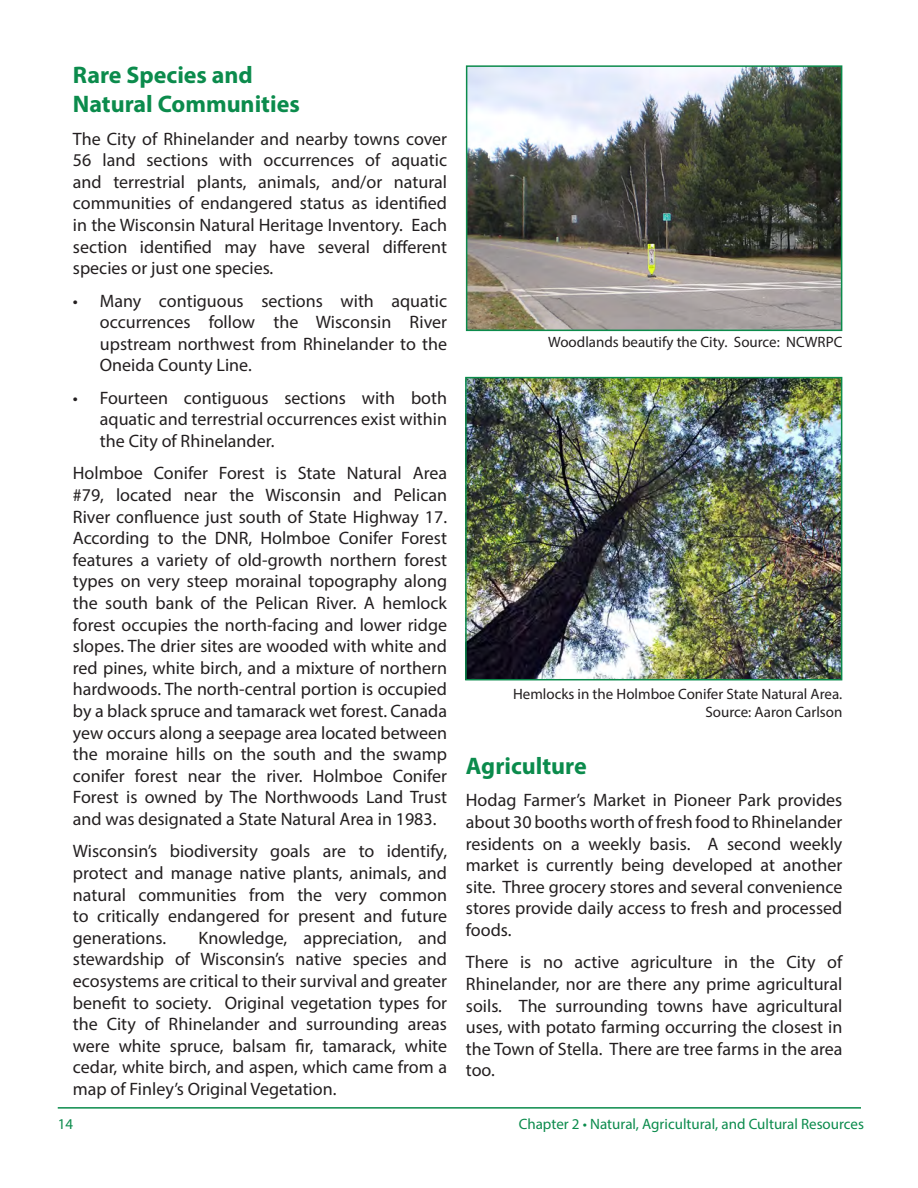
<style>
.page{position:relative;width:918px;height:1188px;background:#fff}
.page>*{position:absolute;margin:0;border:0;box-sizing:border-box;transform-origin:0 0}
.Section_Header{font:700 24px "Myriad Pro";color:#0b8b4c}
.Body{font:700 24px "Myriad Pro";color:#0b8b4c}
.Body-2{font:18px/21.6px "Myriad Pro";color:#231f20;text-align:justify}
.t1{font:15px/18px "Myriad Pro";color:#231f20;text-align:right}
.t2{font:15px "Myriad Pro";color:#0b8b4c}
</style>
<div class="page">
<hr style="left:58px;top:1107px;width:803px;height:2px;background:#0b8b4c">
<img style="left:469px;top:68px;width:370px;height:260px">
<div style="left:466px;top:65px;width:376px;height:266px;border:2px solid #0b8b4c"></div>
<img style="left:468px;top:380px;width:371px;height:297px">
<div style="left:465px;top:377px;width:377px;height:303px;border:2px solid #0b8b4c"></div>
<p class="Body" style="left:73px;top:60px;width:182px">Rare Species and</p>
<p class="Section_Header" style="left:73px;top:88px;width:228px">Natural Communities</p>
<p class="Body-2" style="left:73px;top:127px;width:376px">The City of Rhinelander and nearby towns cover 56 land sections with occurrences of aquatic and terrestrial plants, animals, and/or natural communities of endangered status as identified in the Wisconsin Natural Heritage Inventory. Each section identified may have several different species or just one species.</p>
<p class="Body-2" style="left:100px;top:289px;width:349px;text-indent:-27px">• Many contiguous sections with aquatic occurrences follow the Wisconsin River upstream northwest from Rhinelander to the Oneida County Line.</p>
<p class="Body-2" style="left:100px;top:387px;width:349px;text-indent:-27px">• Fourteen contiguous sections with both aquatic and terrestrial occurrences exist within the City of Rhinelander.</p>
<p class="Body-2" style="left:73px;top:462px;width:376px">Holmboe Conifer Forest is State Natural Area #79, located near the Wisconsin and Pelican River confluence just south of State Highway 17.<br>According to the DNR, Holmboe Conifer Forest features a variety of old-growth northern forest types on very steep morainal topography along the south bank of the Pelican River. A hemlock forest occupies the north-facing and lower ridge slopes. The drier sites are wooded with white and red pines, white birch, and a mixture of northern hardwoods. The north-central portion is occupied by a black spruce and tamarack wet forest. Canada yew occurs along a seepage area located between the moraine hills on the south and the swamp conifer forest near the river. Holmboe Conifer Forest is owned by The Northwoods Land Trust and was designated a State Natural Area in 1983.</p>
<p class="Body-2" style="left:73px;top:840px;width:376px">Wisconsin’s biodiversity goals are to identify, protect and manage native plants, animals, and natural communities from the very common to critically endangered for present and future generations.</p>
<p class="Body-2" style="left:73px;top:927px;width:376px;text-indent:126px">Knowledge, appreciation, and stewardship of Wisconsin’s native species and ecosystems are critical to their survival and greater benefit to society. Original vegetation types for the City of Rhinelander and surrounding areas were white spruce, balsam fir, tamarack, white cedar, white birch, and aspen, which came from a map of Finley’s Original Vegetation.</p>
<p class="t1" style="left:548px;top:332px;width:296px">Woodlands beautify the City. Source: NCWRPC</p>
<p class="t1" style="left:513px;top:685px;width:331px">Hemlocks in the Holmboe Conifer State Natural Area.<br>Source: Aaron Carlson</p>
<p class="Section_Header" style="left:466px;top:750px;width:122px">Agriculture</p>
<p class="Body-2" style="left:466px;top:789px;width:378px">Hodag Farmer’s Market in Pioneer Park provides about 30 booths worth of fresh food to Rhinelander residents on a weekly basis. A second weekly market is currently being developed at another site. Three grocery stores and several convenience stores provide daily access to fresh and processed foods.</p>
<p class="Body-2" style="left:466px;top:951px;width:378px">There is no active agriculture in the City of Rhinelander, nor are there any prime agricultural soils. The surrounding towns have agricultural uses, with potato farming occurring the closest in the Town of Stella. There are tree farms in the area too.</p>
<p class="t2" style="left:58px;top:1115px;width:17px">14</p>
<p class="t2" style="left:519px;top:1115px;width:347px">Chapter 2 • Natural, Agricultural, and Cultural Resources</p>
</div>
